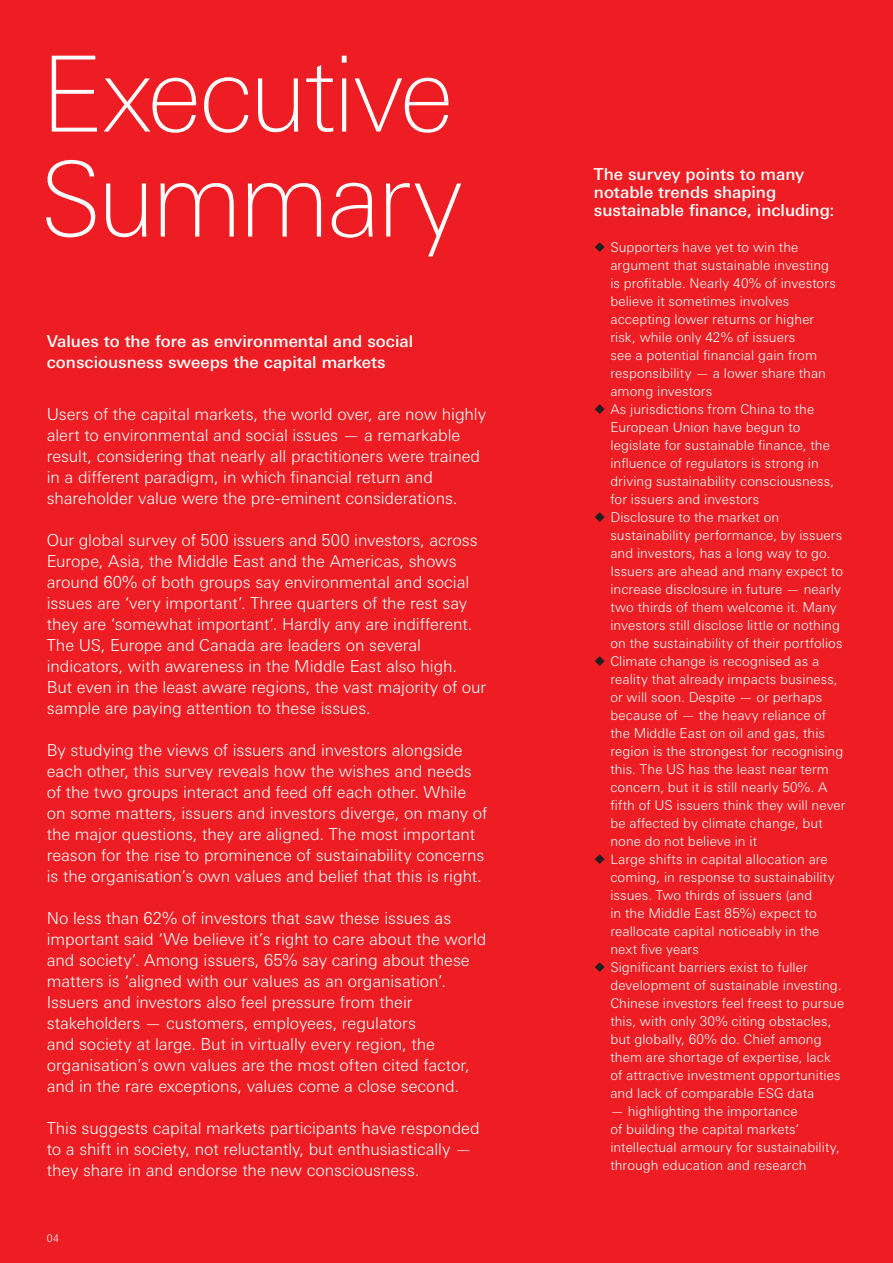
<style>
.page{position:relative;width:893px;height:1263px;background:#ee1d23}
.page>*{position:absolute;margin:0;border:0;box-sizing:border-box;transform-origin:0 0}
.A___Section_Title_Wh{font:100 105px "Univers Nextfor HSBC";letter-spacing:-.03em;color:#fff}
.C___Intro_Copy_White{font:300 16.5px/21px "Univers Nextfor HSBC";letter-spacing:-.005em;color:#fff}
.C___Subsection_Subhe{font:500 16.5px "Univers Nextfor HSBC";color:#fff}
.t1{font:300 13.5px/18px "Univers Nextfor HSBC";letter-spacing:.005em;color:#fff}
.F___Folio_Left_White{font:300 10.5px "Univers Nextfor HSBC";color:#fff}
.s1{color:#231f20}
</style>
<div class="page">
<p class="A___Section_Title_Wh" style="left:40px;top:21px;width:414px">Executive</p>
<p class="A___Section_Title_Wh" style="left:40px;top:126px;width:424px">Summary</p>
<p class="C___Subsection_Subhe" style="left:47px;top:329px;width:368px">Values to the fore as environmental and social</p>
<p class="C___Subsection_Subhe" style="left:47px;top:350px;width:341px">consciousness sweeps the capital markets</p>
<p class="C___Intro_Copy_White" style="left:47px;top:403px;width:441px">Users of the capital markets, the world over, are now highly alert to environmental and social issues — a remarkable result, considering that nearly all practitioners were trained in a different paradigm, in which financial return and shareholder value were the pre-eminent considerations.</p>
<p class="C___Intro_Copy_White" style="left:47px;top:529px;width:441px">Our global survey of 500 issuers and 500 investors, across Europe, Asia, the Middle East and the Americas, shows around 60% of both groups say environmental and social issues are ‘very important’. Three quarters of the rest say they are ‘somewhat important’. Hardly any are indifferent.<br>The US, Europe and Canada are leaders on several indicators, with awareness in the Middle East also high.<br>But even in the least aware regions, the vast majority of our sample are paying attention to these issues.</p>
<p class="C___Intro_Copy_White" style="left:47px;top:739px;width:442px">By studying the views of issuers and investors alongside each other, this survey reveals how the wishes and needs of the two groups interact and feed off each other. While on some matters, issuers and investors diverge, on many of the major questions, they are aligned. The most important reason for the rise to prominence of sustainability concerns is the organisation’s own values and belief that this is right.</p>
<p class="C___Intro_Copy_White" style="left:47px;top:907px;width:441px">No less than 62% of investors that saw these issues as important said ‘We believe it’s right to care about the world and society’. Among issuers, 65% say caring about these matters is ‘aligned with our values as an organisation’.</p>
<p class="C___Intro_Copy_White" style="left:47px;top:991px;width:424px">Issuers and investors also feel pressure from their stakeholders — customers, employees, regulators<br>and society at large. But in virtually every region, the organisation’s own values are the most often cited factor, and in the rare exceptions, values come a close second.</p>
<p class="C___Intro_Copy_White" style="left:47px;top:1117px;width:434px">This suggests capital markets participants have responded to a shift in society, not reluctantly, but enthusiastically — they share in and endorse the new consciousness.</p>
<p class="F___Folio_Left_White" style="left:47px;top:1230px;width:14px">04</p>
<p class="C___Subsection_Subhe" style="left:594px;top:162px;width:212px">The survey points to many</p>
<p class="C___Subsection_Subhe" style="left:594px;top:180px;width:184px">notable trends shaping</p>
<p class="C___Subsection_Subhe" style="left:594px;top:198px;width:242px">sustainable finance, including:</p>
<p class="t1" style="left:610px;top:237px;width:227px;text-indent:-16px"><span class="s1">○</span> Supporters have yet to win the argument that sustainable investing is profitable. Nearly 40% of investors believe it sometimes involves accepting lower returns or higher risk, while only 42% of issuers<br>see a potential financial gain from responsibility — a lower share than among investors</p>
<p class="t1" style="left:610px;top:399px;width:225px;text-indent:-16px"><span class="s1">○</span> As jurisdictions from China to the European Union have begun to legislate for sustainable finance, the influence of regulators is strong in driving sustainability consciousness, for issuers and investors</p>
<p class="t1" style="left:610px;top:507px;width:234px;text-indent:-16px"><span class="s1">○</span> Disclosure to the market on sustainability performance, by issuers and investors, has a long way to go.<br>Issuers are ahead and many expect to increase disclosure in future — nearly two thirds of them welcome it. Many investors still disclose little or nothing on the sustainability of their portfolios</p>
<p class="t1" style="left:610px;top:651px;width:237px;text-indent:-16px"><span class="s1">○</span> Climate change is recognised as a reality that already impacts business, or will soon. Despite — or perhaps because of — the heavy reliance of the Middle East on oil and gas, this region is the strongest for recognising this. The US has the least near term concern, but it is still nearly 50%. A fifth of US issuers think they will never be affected by climate change, but none do not believe in it</p>
<p class="t1" style="left:610px;top:849px;width:226px;text-indent:-16px"><span class="s1">○</span> Large shifts in capital allocation are coming, in response to sustainability issues. Two thirds of issuers (and<br>in the Middle East 85%) expect to reallocate capital noticeably in the next five years</p>
<p class="t1" style="left:610px;top:957px;width:235px;text-indent:-16px"><span class="s1">○</span> Significant barriers exist to fuller development of sustainable investing.<br>Chinese investors feel freest to pursue this, with only 30% citing obstacles, but globally, 60% do. Chief among them are shortage of expertise, lack of attractive investment opportunities and lack of comparable ESG data</p>
<p class="t1" style="left:610px;top:1101px;width:231px">— highlighting the importance<br>of building the capital markets’ intellectual armoury for sustainability, through education and research</p>
</div>
